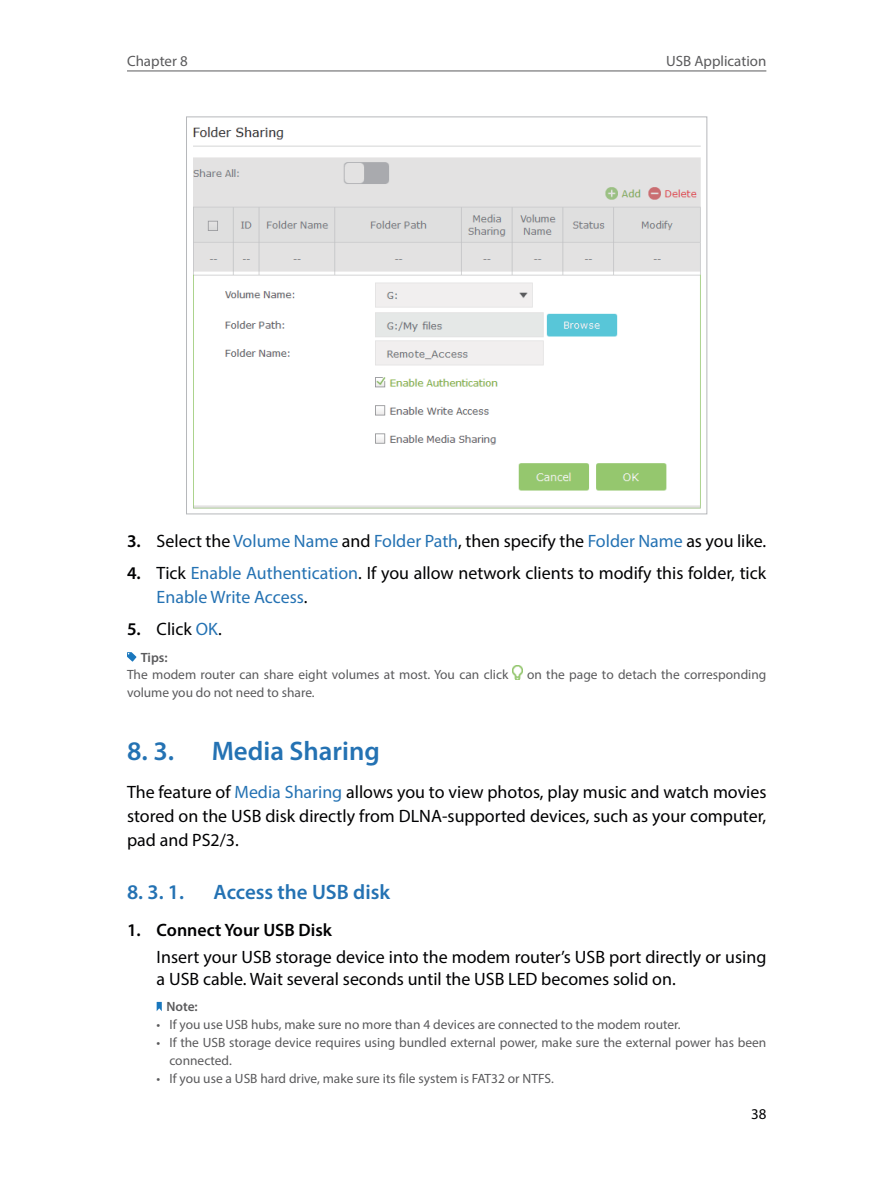
<style>
.page{position:relative;width:893px;height:1187px;background:#fff}
.page>*{position:absolute;margin:0;border:0;box-sizing:border-box;transform-origin:0 0}
.t1{font:600 26.85px "Myriad Pro";color:#2472b3}
.t2{font:600 20.85px "Myriad Pro";color:#2472b3}
.t3{font:17.85px/23.9px "Myriad Pro";color:#000102}
.t4{font:600 17.85px "Myriad Pro";color:#000102}
.t5{font:15px "Myriad Pro";color:#5a5a5c}
.t6{font:15px "Myriad Pro";color:#000102}
.t7{font:13.5px/17.9px "Myriad Pro";color:#5a5a5c}
.t8{font:600 13.5px "Myriad Pro";color:#5a5a5c}
.s1{font-weight:600}
.s2{color:#2472b3}
</style>
<div class="page">
<hr style="left:127px;top:71px;width:639px;height:1px;background:#5a5a5c">
<img style="left:193px;top:127px;width:508px;height:382px">
<svg style="left:127px;top:652px;width:10px;height:9px"></svg>
<img style="left:512px;top:665px;width:10px;height:14px">
<svg style="left:157px;top:1001px;width:5px;height:10px"></svg>
<p class="t5" style="left:127px;top:55px;width:62px">Chapter 8</p>
<p class="t5" style="left:666px;top:55px;width:102px">USB Application</p>
<p class="t3" style="left:127px;top:529px;width:640px"><span class="s1">3.</span> Select the <span class="s2">Volume Name</span> and <span class="s2">Folder Path</span>, then specify the <span class="s2">Folder Name</span> as you like.</p>
<p class="t3" style="left:157px;top:562px;width:611px;text-indent:-30px"><span class="s1">4.</span> Tick <span class="s2">Enable Authentication</span>. If you allow network clients to modify this folder, tick<br><span class="s2">Enable Write Access</span>.</p>
<p class="t3" style="left:127px;top:618px;width:96px"><span class="s1">5.</span> Click <span class="s2">OK</span>.</p>
<p class="t8" style="left:141px;top:652px;width:28px">Tips:</p>
<p class="t7" style="left:127px;top:667px;width:383px">The modem router can share eight volumes at most. You can click</p>
<p class="t7" style="left:527px;top:667px;width:241px">on the page to detach the corresponding</p>
<p class="t7" style="left:127px;top:684px;width:189px">volume you do not need to share.</p>
<h1 class="t1" style="left:127px;top:740px;width:49px">8. 3.</h1>
<h1 class="t1" style="left:212px;top:740px;width:170px">Media Sharing</h1>
<p class="t3" style="left:127px;top:781px;width:641px;text-align:justify">The feature of <span class="s2">Media Sharing</span> allows you to view photos, play music and watch movies stored on the USB disk directly from DLNA-supported devices, such as your computer, pad and PS2/3.</p>
<p class="t2" style="left:127px;top:884px;width:59px">8. 3. 1.</p>
<p class="t2" style="left:214px;top:884px;width:178px">Access the USB disk</p>
<p class="t4" style="left:127px;top:923px;width:206px">1. Connect Your USB Disk</p>
<p class="t3" style="left:157px;top:947px;width:611px;line-height:21.5px">Insert your USB storage device into the modem router’s USB port directly or using a USB cable. Wait several seconds until the USB LED becomes solid on.</p>
<p class="t8" style="left:166px;top:1001px;width:33px">Note:</p>
<p class="t7" style="left:157px;top:1016px;width:525px">• If you use USB hubs, make sure no more than 4 devices are connected to the modem router.</p>
<p class="t7" style="left:169px;top:1034px;width:598px;text-indent:-13px">• If the USB storage device requires using bundled external power, make sure the external power has been connected.</p>
<p class="t7" style="left:157px;top:1070px;width:399px">• If you use a USB hard drive, make sure its file system is FAT32 or NTFS.</p>
<p class="t6" style="left:751px;top:1108px;width:17px">38</p>
</div>
